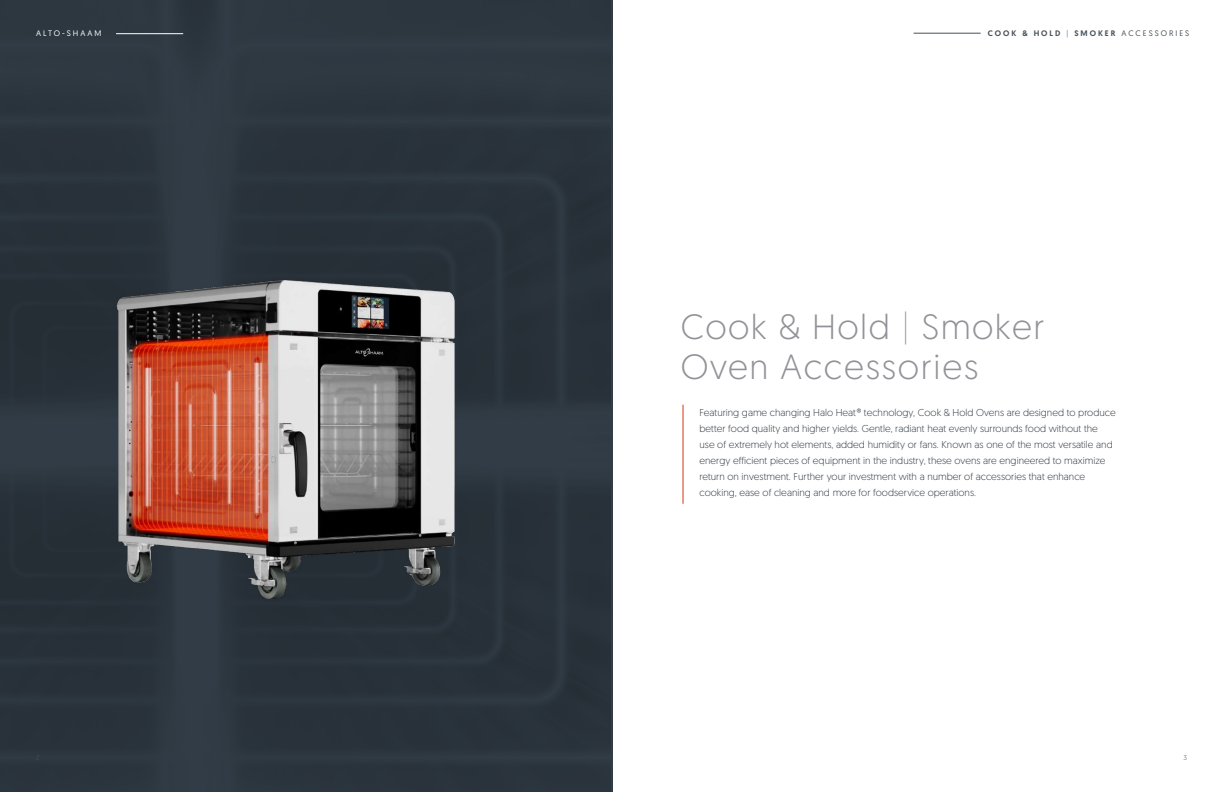
<style>
.page{position:relative;width:1224px;height:792px;background:#fff}
.page>*{position:absolute;margin:0;border:0;box-sizing:border-box;transform-origin:0 0}
.t1{font:300 35px/40px "Geomanist";letter-spacing:.04em;color:#929298}
.t2{font:300 10px/16px "Geomanist";color:#323d47}
.t3{font:500 8px "Geomanist";letter-spacing:.25em;color:#475259}
.t4{font:8px "Geomanist";letter-spacing:.25em;color:#fff}
.t5{font:300 7px "Geomanist";color:#475259}
.s1{font-weight:300}
.s2{font-weight:400}
.s3{font-weight:200}
</style>
<div class="page">
<div style="left:0;top:0;width:612px;height:792px;background:#2a333c"></div>
<hr style="left:914px;top:33px;width:67px;height:1px;background:#475259">
<hr style="left:682px;top:405px;width:2px;height:99px;background:#d64227">
<hr style="left:116px;top:33px;width:67px;height:1px;background:#fff">
<img style="left:116px;top:239px;width:380px;height:360px">
<p class="t4" style="left:36px;top:28px;width:67px">ALTO-SHAAM</p>
<p class="t3" style="left:988px;top:28px;width:203px">COOK &amp; HOLD <span class="s1">|</span> SMOKER <span class="s2">ACCESSORIES</span></p>
<h1 class="t1" style="left:681px;top:306px;width:365px">Cook &amp; Hold <span class="s3">|</span> Smoker<br>Oven Accessories</h1>
<p class="t2" style="left:700px;top:404px;width:418px">Featuring game changing Halo Heat® technology, Cook &amp; Hold Ovens are designed to produce better food quality and higher yields. Gentle, radiant heat evenly surrounds food without the<br>use of extremely hot elements, added humidity or fans. Known as one of the most versatile and energy efficient pieces of equipment in the industry, these ovens are engineered to maximize return on investment. Further your investment with a number of accessories that enhance cooking, ease of cleaning and more for foodservice operations.</p>
<p class="t5" style="left:1183px;top:753px;width:5px">3</p>
</div>
